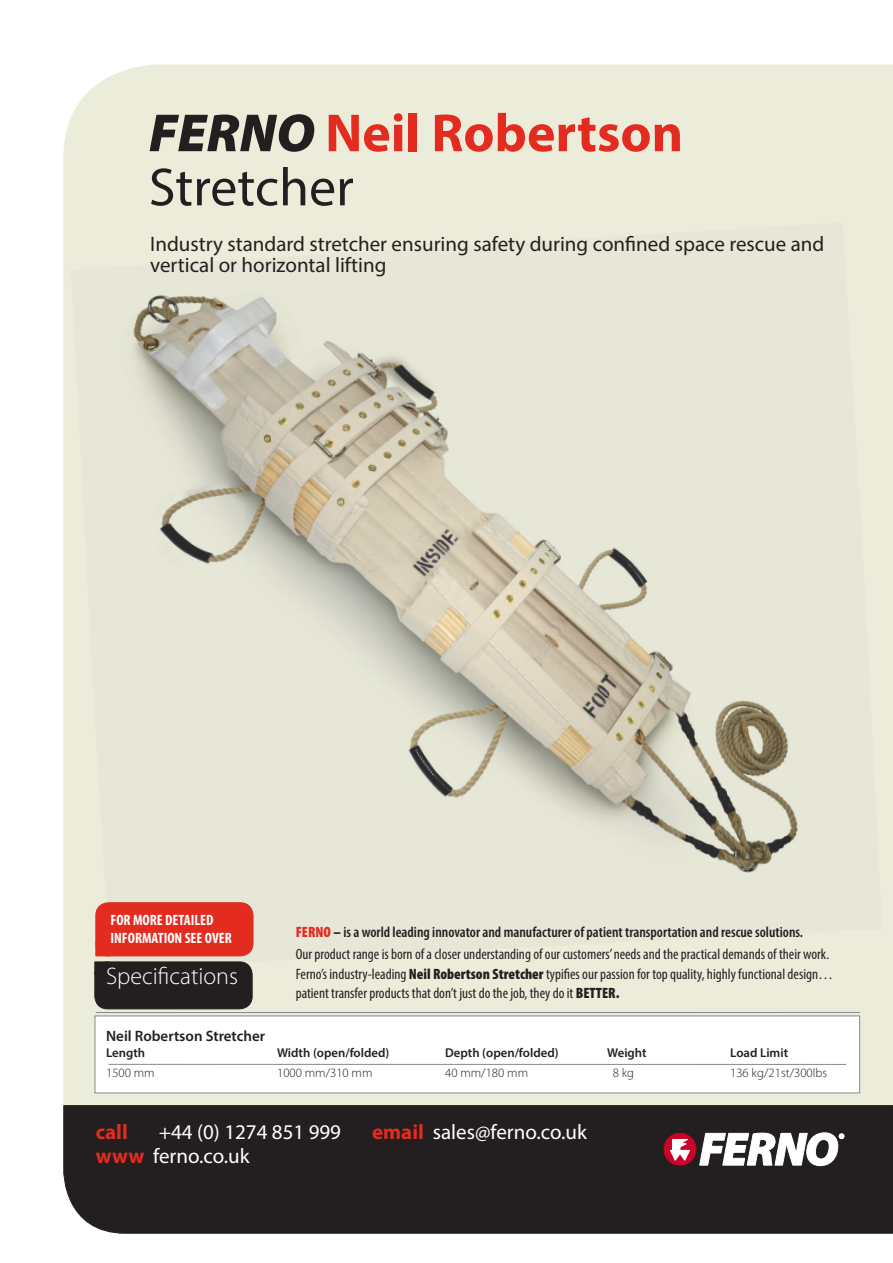
<style>
.page{position:relative;width:893px;height:1263px;background:#fff}
.page>*{position:absolute;margin:0;border:0;box-sizing:border-box;transform-origin:0 0}
.Paragraph_Style1{font:700 54px/54.2px "Myriad Pro";color:#e32b20}
.Paragraph_Style1-2{font:300 24px "Myriad Pro";color:#fff}
.Paragraph_Style1-3{font:21px/21px "Myriad Pro";color:#231f20}
.Paragraph_Style1-4{font:21px "Myriad Pro";color:#fff}
.Paragraph_Style1-5{font:700 21px "Myriad Pro";color:#e32b20}
.Paragraph_Style1-6{font:condensed 15px "Myriad Pro";color:#231f20}
.Paragraph_Style1-7{font:600 condensed 15px "Myriad Pro";color:#231f20}
.Paragraph_Style1-8{font:700 condensed 15px "Myriad Pro";color:#fff}
.Paragraph_Style1-9{font:600 15px "Myriad Pro";color:#231f20}
.Paragraph_Style1-10{font:600 12.75px "Myriad Pro";color:#231f20}
.Paragraph_Style1-11{font:300 12.75px "Myriad Pro";color:#231f20}
.s1{font-weight:900;font-style:italic;color:#231f20}
.s2{font-weight:400;color:#231f20}
.s3{font-weight:900;color:#e32b20}
.s4{font-weight:900}
.s5{font-weight:700;color:#e32b20}
</style>
<div class="page">
<div style="left:64px;top:65px;width:829px;height:1040px;background:#ececda"></div>
<img style="left:71px;top:223px;width:812px;height:746px">
<div style="left:64px;top:1105px;width:829px;height:128px;background:#231f20"></div>
<div style="left:95px;top:962px;width:157px;height:47px;background:#231f20"></div>
<div style="left:95px;top:962px;width:14px;height:12px;background:#231f20"></div>
<div style="left:106px;top:966px;width:138px;height:31px;background:#231f20"></div>
<div style="left:95px;top:1015px;width:765px;height:78px;background:#fff;border:1px solid #888a90"></div>
<hr style="left:96px;top:1012px;width:764px;height:1px;background:#888a90">
<hr style="left:109px;top:1064px;width:737px;height:1px;background:#888a90">
<div style="left:96px;top:903px;width:157px;height:53px;background:#e32b20"></div>
<div style="left:96px;top:943px;width:14px;height:13px;background:#e32b20"></div>
<svg style="left:664px;top:1133px;width:180px;height:33px"></svg>
<p class="Paragraph_Style1" style="left:149px;top:104px;width:536px"><span class="s1">FERNO</span> Neil Robertson<br><span class="s2">Stretcher</span></p>
<p class="Paragraph_Style1-3" style="left:150px;top:233px;width:676px">Industry standard stretcher ensuring safety during confined space rescue and vertical or horizontal lifting</p>
<p class="Paragraph_Style1-8" style="left:110px;top:910px;width:104px">FOR MORE DETAILED</p>
<p class="Paragraph_Style1-8" style="left:110px;top:928px;width:123px">INFORMATION SEE OVER</p>
<p class="Paragraph_Style1-2" style="left:106px;top:962px;width:133px">Specifications</p>
<p class="Paragraph_Style1-7" style="left:296px;top:922px;width:509px"><span class="s3">FERNO</span> <span class="s4">–</span> is a world leading innovator and manufacturer of patient transportation and rescue solutions.</p>
<p class="Paragraph_Style1-6" style="left:296px;top:945px;width:535px">Our product range is born of a closer understanding of our customers’ needs and the practical demands of their work.</p>
<p class="Paragraph_Style1-6" style="left:296px;top:965px;width:539px">Ferno’s industry-leading <span class="s4">Neil Robertson Stretcher</span> typifies our passion for top quality, highly functional design…</p>
<p class="Paragraph_Style1-6" style="left:296px;top:984px;width:325px">patient transfer products that don’t just do the job, they do it <span class="s4">BETTER.</span></p>
<p class="Paragraph_Style1-9" style="left:106px;top:1026px;width:161px">Neil Robertson Stretcher</p>
<p class="Paragraph_Style1-10" style="left:106px;top:1044px;width:41px">Length</p>
<p class="Paragraph_Style1-10" style="left:277px;top:1044px;width:114px">Width (open/folded)</p>
<p class="Paragraph_Style1-10" style="left:445px;top:1044px;width:115px">Depth (open/folded)</p>
<p class="Paragraph_Style1-10" style="left:607px;top:1044px;width:41px">Weight</p>
<p class="Paragraph_Style1-10" style="left:730px;top:1044px;width:59px">Load Limit</p>
<p class="Paragraph_Style1-11" style="left:106px;top:1065px;width:50px">1500 mm</p>
<p class="Paragraph_Style1-11" style="left:277px;top:1065px;width:97px">1000 mm/310 mm</p>
<p class="Paragraph_Style1-11" style="left:445px;top:1065px;width:84px">40 mm/180 mm</p>
<p class="Paragraph_Style1-11" style="left:613px;top:1065px;width:23px">8 kg</p>
<p class="Paragraph_Style1-11" style="left:730px;top:1065px;width:99px">136 kg/21st/300lbs</p>
<p class="Paragraph_Style1-5" style="left:96px;top:1118px;width:34px">call</p>
<p class="Paragraph_Style1-4" style="left:159px;top:1119px;width:184px">+44 (0) 1274 851 999</p>
<p class="Paragraph_Style1-4" style="left:372px;top:1119px;width:216px"><span class="s5">email</span> sales@ferno.co.uk</p>
<p class="Paragraph_Style1-4" style="left:96px;top:1143px;width:155px"><span class="s5">www</span> ferno.co.uk</p>
</div>
